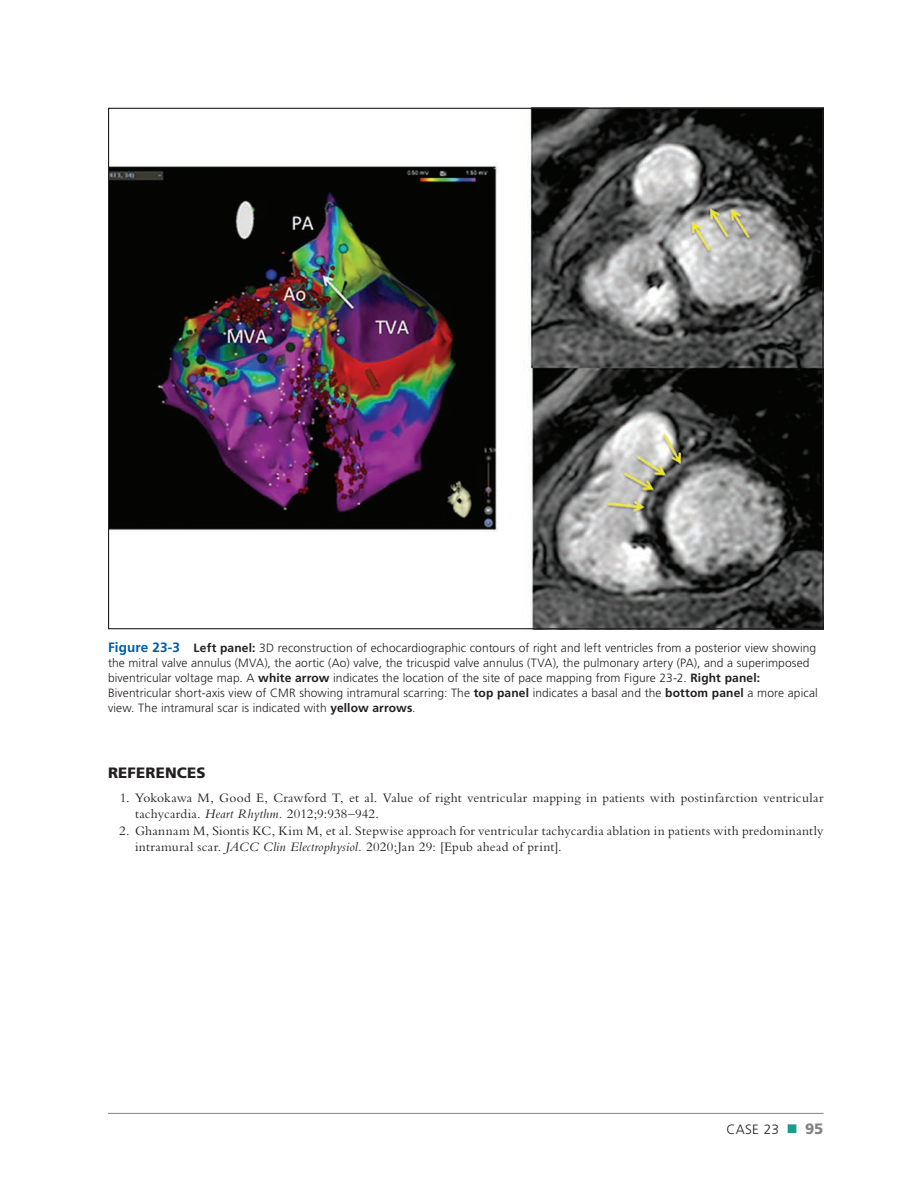
<style>
.page{position:relative;width:918px;height:1188px;background:#fff}
.page>*{position:absolute;margin:0;border:0;box-sizing:border-box;transform-origin:0 0}
.t1{font:900 15px "Frutiger LT Std";letter-spacing:.015em;color:#231f20}
.t2{font:900 15px "Frutiger LT Std";color:#808285}
.t3{font:13.5px/16.5px "Bembo Std";letter-spacing:.015em;color:#231f20}
.t4{font:300 13.5px "Frutiger LT Std";letter-spacing:.025em;color:#231f20}
.t5{font:300 12px/15px "Frutiger LT Std";letter-spacing:.005em;color:#231f20}
.s1{font-weight:700;font-size:13.5px;color:#015ca3}
.s2{font-weight:700}
.s3{font-style:italic}
</style>
<div class="page">
<hr style="left:108px;top:1113px;width:716px;height:1px;background:#808285">
<img style="left:110px;top:110px;width:712px;height:517px">
<p class="t5" style="left:108px;top:641px;width:711px"><span class="s1">Figure 23-3</span> <span class="s2">Left panel:</span> 3D reconstruction of echocardiographic contours of right and left ventricles from a posterior view showing the mitral valve annulus (MVA), the aortic (Ao) valve, the tricuspid valve annulus (TVA), the pulmonary artery (PA), and a superimposed biventricular voltage map. A <span class="s2">white arrow</span> indicates the location of the site of pace mapping from Figure 23-2. <span class="s2">Right panel:<br></span>Biventricular short-axis view of CMR showing intramural scarring: The <span class="s2">top panel</span> indicates a basal and the <span class="s2">bottom panel</span> a more apical view. The intramural scar is indicated with <span class="s2">yellow arrows</span>.</p>
<p class="t1" style="left:108px;top:764px;width:99px">REFERENCES</p>
<p class="t3" style="left:135px;top:789px;width:690px;text-indent:-15px">1. Yokokawa M, Good E, Crawford T, et al. Value of right ventricular mapping in patients with postinfarction ventricular tachycardia. <span class="s3">Heart Rhythm.</span> 2012;9:938–942.</p>
<p class="t3" style="left:135px;top:822px;width:690px;text-indent:-16px">2. Ghannam M, Siontis KC, Kim M, et al. Stepwise approach for ventricular tachycardia ablation in patients with predominantly intramural scar. <span class="s3">JACC Clin Electrophysiol.</span> 2020;Jan 29: [Epub ahead of print].</p>
<p class="t4" style="left:726px;top:1122px;width:54px">CASE 23</p>
<p class="t2" style="left:805px;top:1120px;width:20px">95</p>
</div>
